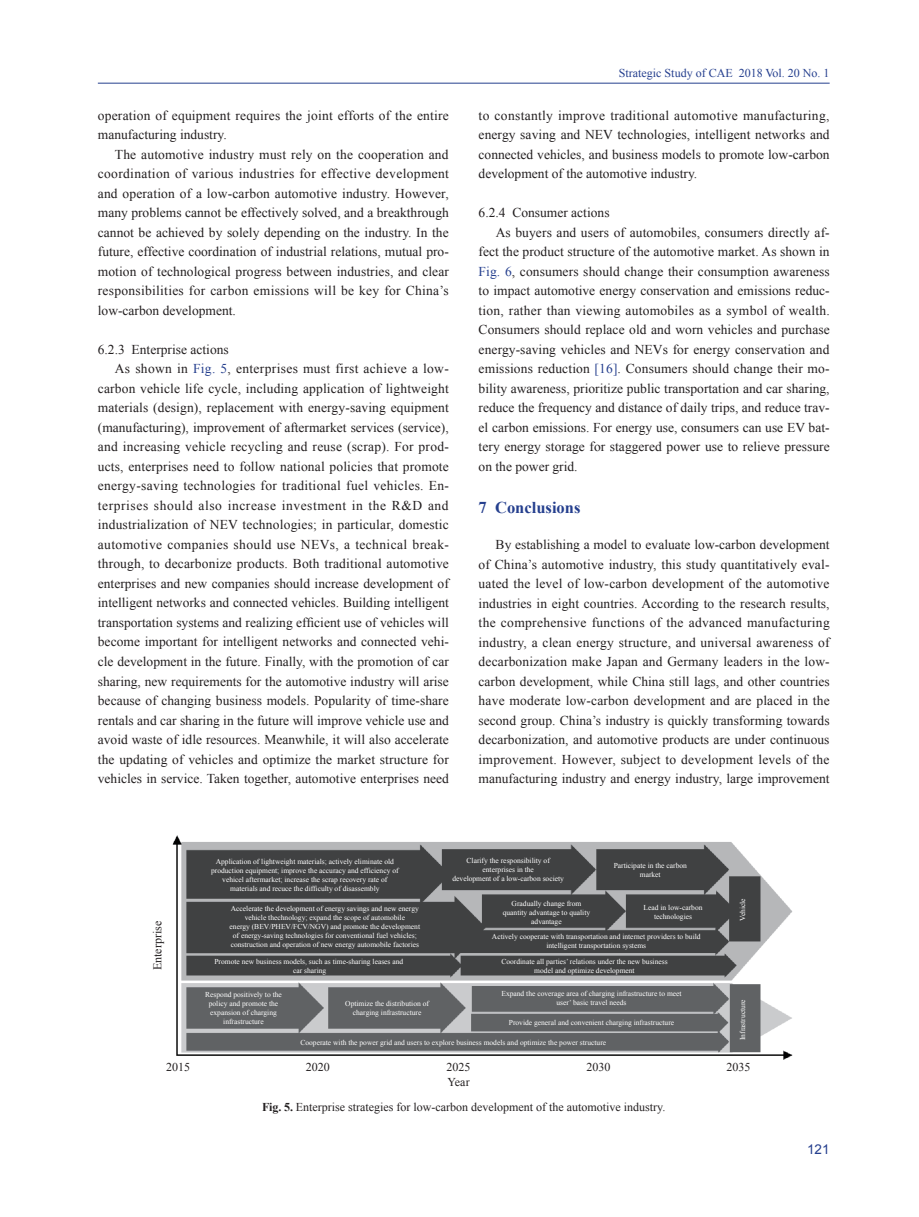
<style>
.page{position:relative;width:919px;height:1217px;background:#fff}
.page>*{position:absolute;margin:0;border:0;box-sizing:border-box;transform-origin:0 0}
.t1{font:700 16.5px "Times New Roman";color:#253f8e}
.t2{font:13.5px/19.5px "Times New Roman";letter-spacing:.005em;color:#231f20;text-align:justify}
.t3{font:13.5px "Times New Roman";letter-spacing:.025em;color:#231f20}
.t4{font:13.5px "Times New Roman";letter-spacing:.03em;color:#231f20}
.t5{font:13.5px "Times New Roman";letter-spacing:.045em;color:#231f20}
.t6{font:13.5px "Arial";color:#253f8e}
.t7{font:12px/14.7px "Times New Roman";color:#231f20}
.t8{font:12px "Times New Roman";color:#253f8e}
.t9{font:7.5px/9px "Times New Roman";color:#fff;text-align:center}
.s1{color:#253f8e}
.s2{font-weight:700}
</style>
<div class="page">
<hr style="left:98px;top:83px;width:731px;height:1px;background:#253f8e">
<img style="left:172px;top:835px;width:621px;height:225px">
<p class="t2" style="left:98px;top:105px;width:352px">operation of equipment requires the joint efforts of the entire manufacturing industry.</p>
<p class="t2" style="left:98px;top:144px;width:352px;text-indent:17px">The automotive industry must rely on the cooperation and coordination of various industries for effective development and operation of a low-carbon automotive industry. However, many problems cannot be effectively solved, and a breakthrough cannot be achieved by solely depending on the industry. In the future, effective coordination of industrial relations, mutual pro&shy;motion of technological progress between industries, and clear responsibilities for carbon emissions will be key for China’s low-carbon development.</p>
<p class="t2" style="left:98px;top:339px;width:132px">6.2.3 Enterprise actions</p>
<p class="t3" style="left:115px;top:359px;width:335px">As shown in <span class="s1">Fig. 5</span>, enterprises must first achieve a low-</p>
<p class="t2" style="left:98px;top:378px;width:352px">carbon vehicle life cycle, including application of lightweight</p>
<p class="t2" style="left:98px;top:398px;width:352px">materials (design), replacement with energy-saving equipment</p>
<p class="t2" style="left:98px;top:417px;width:352px">(manufacturing), improvement of aftermarket services (service),</p>
<p class="t2" style="left:98px;top:437px;width:352px">and increasing vehicle recycling and reuse (scrap). For prod-</p>
<p class="t2" style="left:98px;top:456px;width:352px">ucts, enterprises need to follow national policies that promote</p>
<p class="t3" style="left:98px;top:476px;width:352px">energy-saving technologies for traditional fuel vehicles. En-</p>
<p class="t5" style="left:98px;top:496px;width:352px">terprises should also increase investment in the R&amp;D and</p>
<p class="t2" style="left:98px;top:515px;width:352px">industrialization of NEV technologies; in particular, domestic</p>
<p class="t4" style="left:98px;top:535px;width:352px">automotive companies should use NEVs, a technical break-</p>
<p class="t2" style="left:98px;top:554px;width:352px">through, to decarbonize products. Both traditional automotive</p>
<p class="t2" style="left:98px;top:573px;width:352px">enterprises and new companies should increase development of</p>
<p class="t2" style="left:98px;top:593px;width:352px">intelligent networks and connected vehicles. Building intelligent</p>
<p class="t2" style="left:98px;top:612px;width:352px">transportation systems and realizing efficient use of vehicles will</p>
<p class="t2" style="left:98px;top:632px;width:352px">become important for intelligent networks and connected vehi-</p>
<p class="t2" style="left:98px;top:651px;width:352px">cle development in the future. Finally, with the promotion of car</p>
<p class="t2" style="left:98px;top:671px;width:352px">sharing, new requirements for the automotive industry will arise</p>
<p class="t2" style="left:98px;top:690px;width:352px">because of changing business models. Popularity of time-share</p>
<p class="t2" style="left:98px;top:709px;width:352px">rentals and car sharing in the future will improve vehicle use and</p>
<p class="t2" style="left:98px;top:729px;width:352px">avoid waste of idle resources. Meanwhile, it will also accelerate</p>
<p class="t2" style="left:98px;top:748px;width:352px">the updating of vehicles and optimize the market structure for</p>
<p class="t2" style="left:98px;top:768px;width:352px">vehicles in service. Taken together, automotive enterprises need</p>
<p class="t8" style="left:619px;top:65px;width:212px">Strategic Study of CAE 2018 Vol. 20 No. 1</p>
<p class="t2" style="left:478px;top:105px;width:352px">to constantly improve traditional automotive manufacturing, energy saving and NEV technologies, intelligent networks and connected vehicles, and business models to promote low-carbon development of the automotive industry.</p>
<p class="t2" style="left:478px;top:202px;width:132px">6.2.4 Consumer actions</p>
<p class="t2" style="left:495px;top:222px;width:335px">As buyers and users of automobiles, consumers directly af-</p>
<p class="t2" style="left:478px;top:241px;width:352px">fect the product structure of the automotive market. As shown in</p>
<p class="t2" style="left:478px;top:261px;width:352px"><span class="s1">Fig. 6</span>, consumers should change their consumption awareness</p>
<p class="t2" style="left:478px;top:280px;width:352px">to impact automotive energy conservation and emissions reduc-</p>
<p class="t2" style="left:478px;top:300px;width:352px">tion, rather than viewing automobiles as a symbol of wealth.</p>
<p class="t2" style="left:478px;top:319px;width:352px">Consumers should replace old and worn vehicles and purchase</p>
<p class="t2" style="left:478px;top:339px;width:352px">energy-saving vehicles and NEVs for energy conservation and</p>
<p class="t2" style="left:478px;top:358px;width:352px">emissions reduction <span class="s1">[16]</span>. Consumers should change their mo-</p>
<p class="t2" style="left:478px;top:378px;width:352px">bility awareness, prioritize public transportation and car sharing,</p>
<p class="t2" style="left:478px;top:397px;width:352px">reduce the frequency and distance of daily trips, and reduce trav-</p>
<p class="t2" style="left:478px;top:417px;width:352px">el carbon emissions. For energy use, consumers can use EV bat-</p>
<p class="t2" style="left:478px;top:436px;width:352px">tery energy storage for staggered power use to relieve pressure</p>
<p class="t2" style="left:478px;top:456px;width:100px">on the power grid.</p>
<p class="t1" style="left:478px;top:495px;width:103px">7 Conclusions</p>
<p class="t2" style="left:478px;top:534px;width:352px;text-indent:17px">By establishing a model to evaluate low-carbon development of China’s automotive industry, this study quantitatively eval&shy;uated the level of low-carbon development of the automotive industries in eight countries. According to the research results, the comprehensive functions of the advanced manufacturing industry, a clean energy structure, and universal awareness of decarbonization make Japan and Germany leaders in the low&shy;carbon development, while China still lags, and other countries have moderate low-carbon development and are placed in the second group. China’s industry is quickly transforming towards decarbonization, and automotive products are under continuous improvement. However, subject to development levels of the manufacturing industry and energy industry, large improvement</p>
<p class="t7" style="left:150px;top:970px;width:51px;rotate:-90deg">Enterprise</p>
<p class="t9" style="left:211px;top:856px;width:189px">Application of lightweight materials; actively eliminate old production equipment; improve the accuracy and efficiency of vehicel aftermarket; increase the scrap recovery rate of materials and recuce the difficulty of disassembly</p>
<p class="t9" style="left:452px;top:856px;width:113px">Clarify the responsibility of enterprises in the<br>development of a low-carbon society</p>
<p class="t9" style="left:502px;top:898px;width:89px">Gradually change from quantity advantage to quality advantage</p>
<p class="t9" style="left:643px;top:902px;width:60px">Lead in low-carbon technologies</p>
<p class="t9" style="left:492px;top:931px;width:210px">Actively cooperate with transportation and internet providers to build intelligent transportation systems</p>
<p class="t9" style="left:501px;top:956px;width:168px">Coordinate all parties’ relations under the new business model and optimize development</p>
<p class="t9" style="left:501px;top:988px;width:182px">Expand the coverage area of charging infrastructure to meet user’ basic travel needs</p>
<p class="t9" style="left:509px;top:1017px;width:167px">Provide general and convenient charging infrastructure</p>
<p class="t9" style="left:613px;top:860px;width:75px">Participate in the carbon market</p>
<p class="t9" style="left:229px;top:904px;width:192px">Accelerate the development of energy savings and new energy vehicle thechnology; expand the scope of automobile<br>energy (BEV/PHEV/FCV/NGV) and promote the development of energy-saving technologies for conventional fuel vehicles; construction and operation of new energy automobile factories</p>
<p class="t9" style="left:214px;top:957px;width:190px">Promote new business models, such as time-sharing leases and car sharing</p>
<p class="t9" style="left:205px;top:989px;width:78px">Respond positively to the policy and promote the expansion of charging infrastructure</p>
<p class="t9" style="left:345px;top:998px;width:85px">Optimize the distribution of charging infrastructure</p>
<p class="t9" style="left:300px;top:1037px;width:307px">Cooperate with the power grid and users to explore business models and optimize the power structure</p>
<p class="t9" style="left:738px;top:920px;width:24px;rotate:-90deg">Vehicle</p>
<p class="t9" style="left:738px;top:1039px;width:42px;rotate:-90deg">Infrastructure</p>
<p class="t7" style="left:166px;top:1059px;width:26px">2015</p>
<p class="t7" style="left:306px;top:1059px;width:26px">2020</p>
<p class="t7" style="left:446px;top:1059px;width:26px">2025<br>Year</p>
<p class="t7" style="left:586px;top:1059px;width:26px">2030</p>
<p class="t7" style="left:726px;top:1059px;width:26px">2035</p>
<p class="t7" style="left:262px;top:1098px;width:405px"><span class="s2">Fig. 5.</span> Enterprise strategies for low-carbon development of the automotive industry.</p>
<p class="t6" style="left:807px;top:1140px;width:24px">121</p>
</div>
